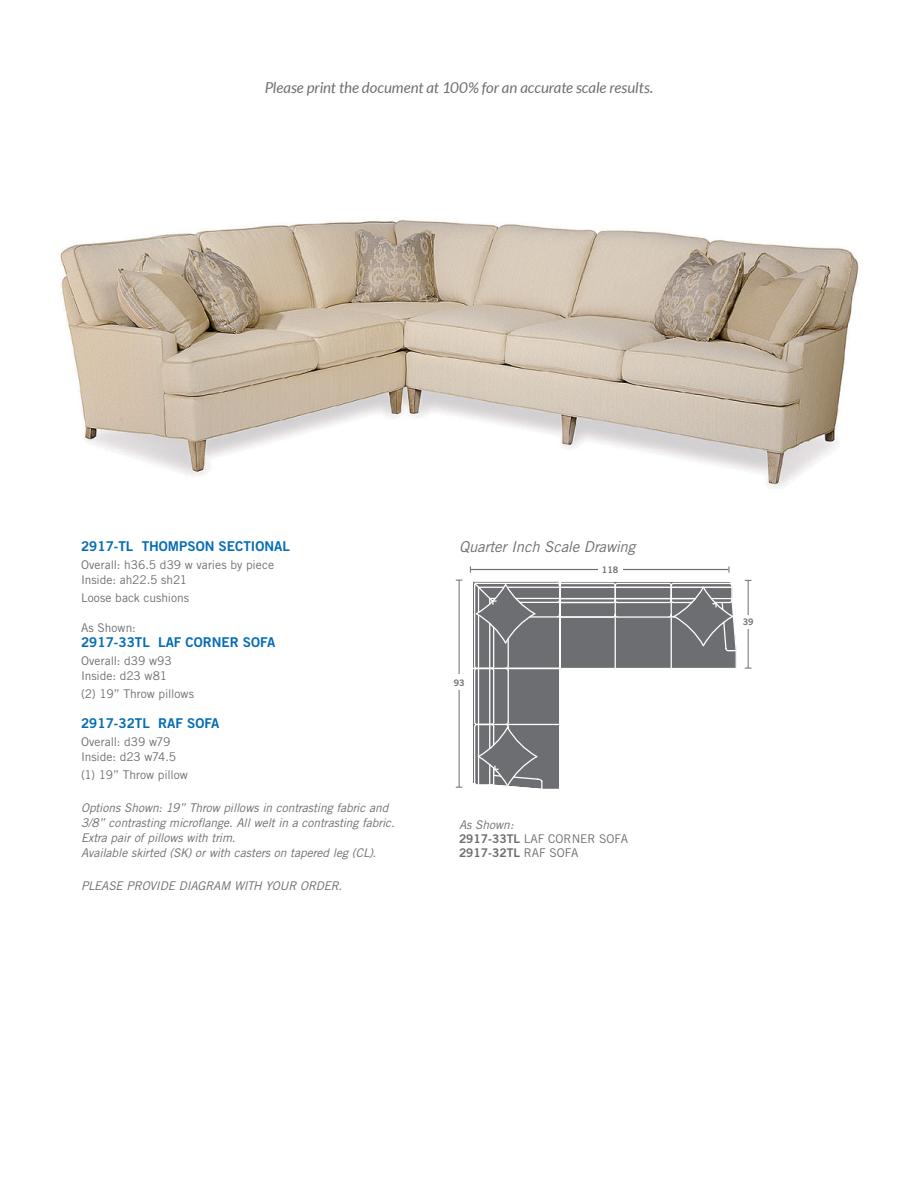
<style>
.page{position:relative;width:918px;height:1188px;background:#fff}
.page>*{position:absolute;margin:0;border:0;box-sizing:border-box;transform-origin:0 0}
.t1{font:italic 15px "Lato";color:#6d6e71}
.t2{font:italic 15px "Trade Gothic";letter-spacing:-.01em;color:#6d6e71}
.t3{font:13.5px "Trade Gothic LT Bold Two";color:#036cb6}
.t4{font:italic 12px/15px "Trade Gothic LT";letter-spacing:-.01em;color:#6d6e71}
.t5{font:12px/15px "Trade Gothic LT";color:#6d6e71}
.t6{font:12px "Trade Gothic LT Bold Two";color:#6d6e71}
.t7{font:9px "Trade Gothic LT Bold Two";color:#6d6e71}
.s1{font-style:italic}
.s2{font-family:"Trade Gothic LT Bold Two"}
.s3{font-family:"Trade Gothic LT"}
</style>
<div class="page">
<img style="left:60px;top:220px;width:799px;height:268px">
<svg style="left:473px;top:581px;width:264px;height:208px"></svg>
<hr style="left:560px;top:580px;width:1px;height:35px;background:#fff">
<hr style="left:560px;top:614px;width:1px;height:55px;background:#fff">
<hr style="left:748px;top:580px;width:1px;height:88px;background:#6d6e71">
<div style="left:740px;top:615px;width:17px;height:13px;background:#fff"></div>
<hr style="left:470px;top:569px;width:258px;height:1px;background:#6d6e71">
<div style="left:598px;top:566px;width:24px;height:8px;background:#fff"></div>
<hr style="left:459px;top:580px;width:1px;height:207px;background:#6d6e71">
<div style="left:449px;top:674px;width:20px;height:16px;background:#fff"></div>
<p class="t1" style="left:265px;top:79px;width:390px">Please print the document at 100% for an accurate scale results.</p>
<p class="t3" style="left:81px;top:538px;width:210px">2917-TL THOMPSON SECTIONAL</p>
<p class="t2" style="left:459px;top:537px;width:178px">Quarter Inch Scale Drawing</p>
<p class="t5" style="left:81px;top:557px;width:195px">Overall: h36.5 d39 w varies by piece<br>Inside: ah22.5 sh21</p>
<p class="t5" style="left:81px;top:590px;width:110px">Loose back cushions</p>
<p class="t5" style="left:81px;top:620px;width:56px">As Shown:</p>
<p class="t3" style="left:81px;top:634px;width:196px">2917-33TL LAF CORNER SOFA</p>
<p class="t5" style="left:81px;top:653px;width:92px">Overall: d39 w93<br>Inside: d23 w81</p>
<p class="t5" style="left:81px;top:686px;width:114px">(2) 19” Throw pillows</p>
<p class="t3" style="left:81px;top:715px;width:140px">2917-32TL RAF SOFA</p>
<p class="t5" style="left:81px;top:734px;width:97px">Overall: d39 w79<br>Inside: d23 w74.5</p>
<p class="t5" style="left:81px;top:767px;width:108px">(1) 19” Throw pillow</p>
<p class="t4" style="left:81px;top:800px;width:315px">Options Shown: 19” Throw pillows in contrasting fabric and 3/8” contrasting microflange. All welt in a contrasting fabric.<br>Extra pair of pillows with trim.<br>Available skirted (SK) or with casters on tapered leg (CL).</p>
<p class="t4" style="left:81px;top:878px;width:263px">PLEASE PROVIDE DIAGRAM WITH YOUR ORDER.</p>
<p class="t7" style="left:602px;top:564px;width:18px">118</p>
<p class="t7" style="left:454px;top:677px;width:12px">93</p>
<p class="t5" style="left:459px;top:817px;width:171px;line-height:14.4px"><span class="s1">As Shown:<br></span><span class="s2">2917-33TL</span> LAF CORNER SOFA</p>
<p class="t6" style="left:459px;top:846px;width:121px">2917-32TL <span class="s3">RAF SOFA</span></p>
<p class="t7" style="left:743px;top:616px;width:12px">39</p>
</div>
